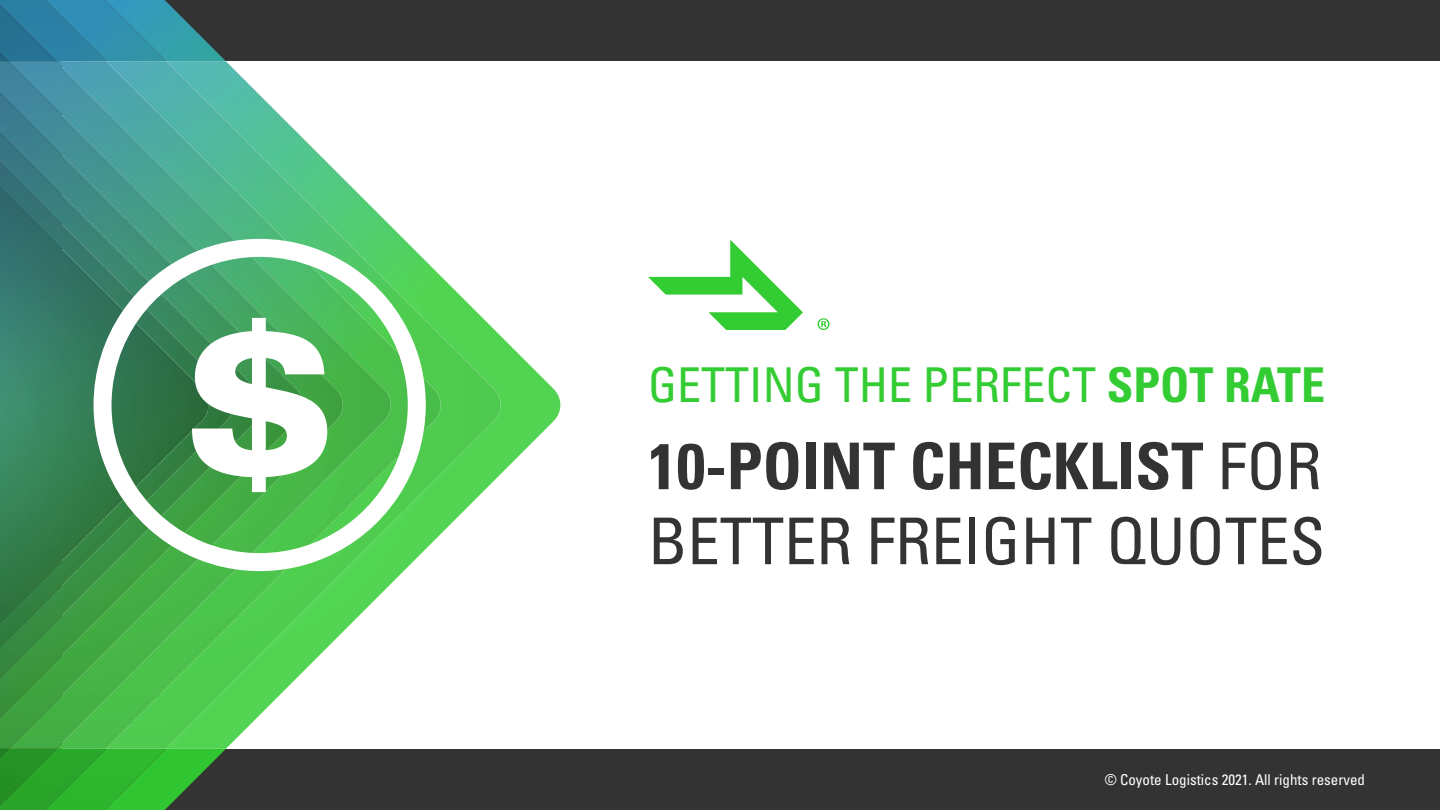
<style>
.page{position:relative;width:1440px;height:810px;background:#333}
.page>*{position:absolute;margin:0;border:0;box-sizing:border-box;transform-origin:0 0}
.t1{font:condensed 64.5px/75px "Univers LT Std";color:#323332}
.t2{font:condensed 48px "Univers LT Std";color:#3c3}
.t3{font:condensed 15px "Univers LT Std";color:#fff}
.s1{font-family:"Univers LT Pro";font-weight:700}
</style>
<div class="page">
<img style="left:115px;top:801px;width:59px;height:9px">
<img style="left:141px;top:775px;width:59px;height:26px">
<img style="left:166px;top:749px;width:60px;height:26px">
<img style="left:140px;top:0;width:59px;height:61px">
<img style="left:199px;top:34px;width:27px;height:27px">
<img style="left:55px;top:801px;width:60px;height:9px">
<img style="left:81px;top:775px;width:60px;height:26px">
<img style="left:106px;top:749px;width:60px;height:26px">
<img style="left:62px;top:0;width:78px;height:61px">
<img style="left:139px;top:34px;width:27px;height:27px">
<img style="left:55px;top:0;width:7px;height:9px">
<img style="left:0;top:801px;width:55px;height:9px">
<img style="left:31px;top:775px;width:50px;height:26px">
<img style="left:56px;top:749px;width:50px;height:26px">
<img style="left:31px;top:9px;width:50px;height:52px">
<img style="left:80px;top:35px;width:26px;height:26px">
<img style="left:5px;top:0;width:24px;height:9px">
<img style="left:29px;top:0;width:26px;height:10px">
<svg style="left:0;top:801px;width:5px;height:4px"></svg>
<img style="left:0;top:775px;width:31px;height:26px">
<img style="left:0;top:749px;width:56px;height:26px">
<img style="left:0;top:9px;width:31px;height:52px">
<img style="left:30px;top:35px;width:26px;height:26px">
<svg style="left:0;top:0;width:5px;height:10px"></svg>
<svg style="left:0;top:749px;width:8px;height:8px"></svg>
<img style="left:0;top:53px;width:8px;height:8px">
<div style="left:554px;top:61px;width:886px;height:688px;background:#fff"></div>
<div style="left:253px;top:432px;width:301px;height:317px;background:#fff"></div>
<div style="left:246px;top:61px;width:308px;height:291px;background:#fff"></div>
<img style="left:193px;top:723px;width:60px;height:26px">
<img style="left:219px;top:697px;width:60px;height:26px">
<img style="left:246px;top:670px;width:60px;height:27px">
<img style="left:272px;top:644px;width:60px;height:26px">
<img style="left:299px;top:617px;width:60px;height:27px">
<img style="left:325px;top:591px;width:60px;height:26px">
<img style="left:352px;top:571px;width:60px;height:20px">
<img style="left:426px;top:538px;width:12px;height:26px">
<img style="left:426px;top:511px;width:39px;height:27px">
<img style="left:431px;top:485px;width:60px;height:26px">
<img style="left:458px;top:458px;width:59px;height:27px">
<img style="left:484px;top:432px;width:60px;height:26px">
<img style="left:501px;top:352px;width:59px;height:80px">
<img style="left:456px;top:290px;width:26px;height:62px">
<img style="left:429px;top:264px;width:27px;height:61px">
<img style="left:481px;top:325px;width:36px;height:28px">
<img style="left:403px;top:237px;width:26px;height:81px">
<svg style="left:481px;top:316px;width:10px;height:10px"></svg>
<img style="left:377px;top:211px;width:26px;height:28px">
<img style="left:351px;top:185px;width:26px;height:54px">
<img style="left:324px;top:159px;width:27px;height:80px">
<img style="left:298px;top:132px;width:26px;height:80px">
<img style="left:272px;top:106px;width:26px;height:80px">
<img style="left:246px;top:80px;width:26px;height:79px">
<img style="left:219px;top:61px;width:27px;height:72px">
<img style="left:193px;top:61px;width:26px;height:45px">
<img style="left:186px;top:61px;width:7px;height:19px">
<img style="left:133px;top:723px;width:60px;height:26px">
<img style="left:160px;top:697px;width:59px;height:26px">
<div style="left:186px;top:670px;width:60px;height:27px;background:#4fcc4f"></div>
<div style="left:212px;top:644px;width:60px;height:26px;background:#4fcd4f"></div>
<div style="left:239px;top:617px;width:60px;height:27px;background:#50cd50"></div>
<div style="left:265px;top:591px;width:60px;height:26px;background:#50ce50"></div>
<img style="left:292px;top:571px;width:60px;height:20px">
<img style="left:426px;top:485px;width:5px;height:26px">
<img style="left:426px;top:458px;width:32px;height:27px">
<img style="left:426px;top:432px;width:58px;height:26px">
<img style="left:442px;top:352px;width:59px;height:80px">
<img style="left:426px;top:325px;width:32px;height:28px">
<svg style="left:426px;top:318px;width:5px;height:8px"></svg>
<img style="left:318px;top:212px;width:27px;height:27px">
<img style="left:292px;top:186px;width:26px;height:53px">
<img style="left:265px;top:159px;width:27px;height:80px">
<img style="left:239px;top:133px;width:26px;height:84px">
<img style="left:212px;top:106px;width:27px;height:85px">
<img style="left:186px;top:80px;width:26px;height:60px">
<img style="left:159px;top:61px;width:27px;height:53px">
<img style="left:133px;top:61px;width:26px;height:27px">
<img style="left:108px;top:61px;width:25px;height:1px">
<img style="left:83px;top:723px;width:50px;height:26px">
<img style="left:110px;top:697px;width:50px;height:26px">
<img style="left:136px;top:670px;width:50px;height:27px">
<img style="left:163px;top:644px;width:49px;height:26px">
<img style="left:189px;top:617px;width:50px;height:27px">
<img style="left:215px;top:591px;width:50px;height:26px">
<img style="left:242px;top:571px;width:50px;height:20px">
<img style="left:426px;top:352px;width:16px;height:80px">
<img style="left:263px;top:217px;width:26px;height:22px">
<img style="left:237px;top:191px;width:26px;height:48px">
<img style="left:212px;top:166px;width:25px;height:52px">
<img style="left:186px;top:140px;width:26px;height:52px">
<img style="left:160px;top:114px;width:26px;height:52px">
<img style="left:134px;top:88px;width:26px;height:53px">
<img style="left:108px;top:62px;width:26px;height:53px">
<img style="left:83px;top:61px;width:25px;height:29px">
<img style="left:60px;top:61px;width:23px;height:3px">
<img style="left:54px;top:723px;width:29px;height:26px">
<img style="left:54px;top:697px;width:56px;height:26px">
<img style="left:80px;top:670px;width:56px;height:27px">
<img style="left:107px;top:644px;width:56px;height:26px">
<img style="left:133px;top:623px;width:56px;height:21px">
<img style="left:210px;top:591px;width:5px;height:26px">
<img style="left:210px;top:571px;width:32px;height:20px">
<img style="left:214px;top:218px;width:26px;height:21px">
<img style="left:210px;top:192px;width:4px;height:47px">
<img style="left:163px;top:166px;width:25px;height:21px">
<img style="left:137px;top:141px;width:26px;height:46px">
<img style="left:112px;top:115px;width:25px;height:70px">
<img style="left:86px;top:90px;width:26px;height:68px">
<img style="left:60px;top:64px;width:26px;height:68px">
<img style="left:35px;top:61px;width:25px;height:44px">
<img style="left:27px;top:61px;width:8px;height:18px">
<img style="left:0;top:670px;width:54px;height:79px">
<img style="left:53px;top:642px;width:27px;height:63px">
<img style="left:79px;top:623px;width:28px;height:55px">
<img style="left:105px;top:623px;width:28px;height:29px">
<img style="left:132px;top:623px;width:28px;height:2px">
<img style="left:133px;top:185px;width:27px;height:2px">
<img style="left:107px;top:158px;width:26px;height:29px">
<img style="left:80px;top:132px;width:27px;height:55px">
<img style="left:54px;top:105px;width:26px;height:63px">
<img style="left:27px;top:79px;width:27px;height:64px">
<img style="left:0;top:61px;width:27px;height:57px">
<img style="left:0;top:651px;width:51px;height:66px">
<img style="left:50px;top:625px;width:27px;height:42px">
<img style="left:76px;top:623px;width:26px;height:19px">
<img style="left:77px;top:168px;width:25px;height:19px">
<img style="left:51px;top:143px;width:26px;height:42px">
<img style="left:26px;top:118px;width:25px;height:41px">
<img style="left:0;top:93px;width:26px;height:40px">
<img style="left:0;top:647px;width:27px;height:30px">
<img style="left:26px;top:625px;width:28px;height:26px">
<img style="left:53px;top:623px;width:27px;height:2px">
<img style="left:54px;top:185px;width:26px;height:2px">
<img style="left:27px;top:159px;width:27px;height:28px">
<img style="left:0;top:133px;width:27px;height:30px">
<img style="left:0;top:623px;width:53px;height:24px">
<img style="left:0;top:163px;width:27px;height:24px">
<img style="left:0;top:187px;width:210px;height:436px">
<svg style="left:94px;top:239px;width:332px;height:332px;background:#6aba76"></svg>
<svg style="left:192px;top:318px;width:135px;height:174px;background:#b0d6b5"></svg>
<svg style="left:648px;top:240px;width:155px;height:90px;background:#beeebe"></svg>
<svg style="left:818px;top:318px;width:12px;height:12px"></svg>
<p class="t2" style="left:648px;top:355px;width:679px">GETTING THE PERFECT <span class="s1">SPOT RATE</span></p>
<p class="t1" style="left:648px;top:428px;width:679px"><span class="s1">10-POINT CHECKLIST</span> FOR<br>BETTER FREIGHT QUOTES</p>
<p class="t3" style="left:1105px;top:770px;width:262px">© Coyote Logistics 2021. All rights reserved</p>
</div>
